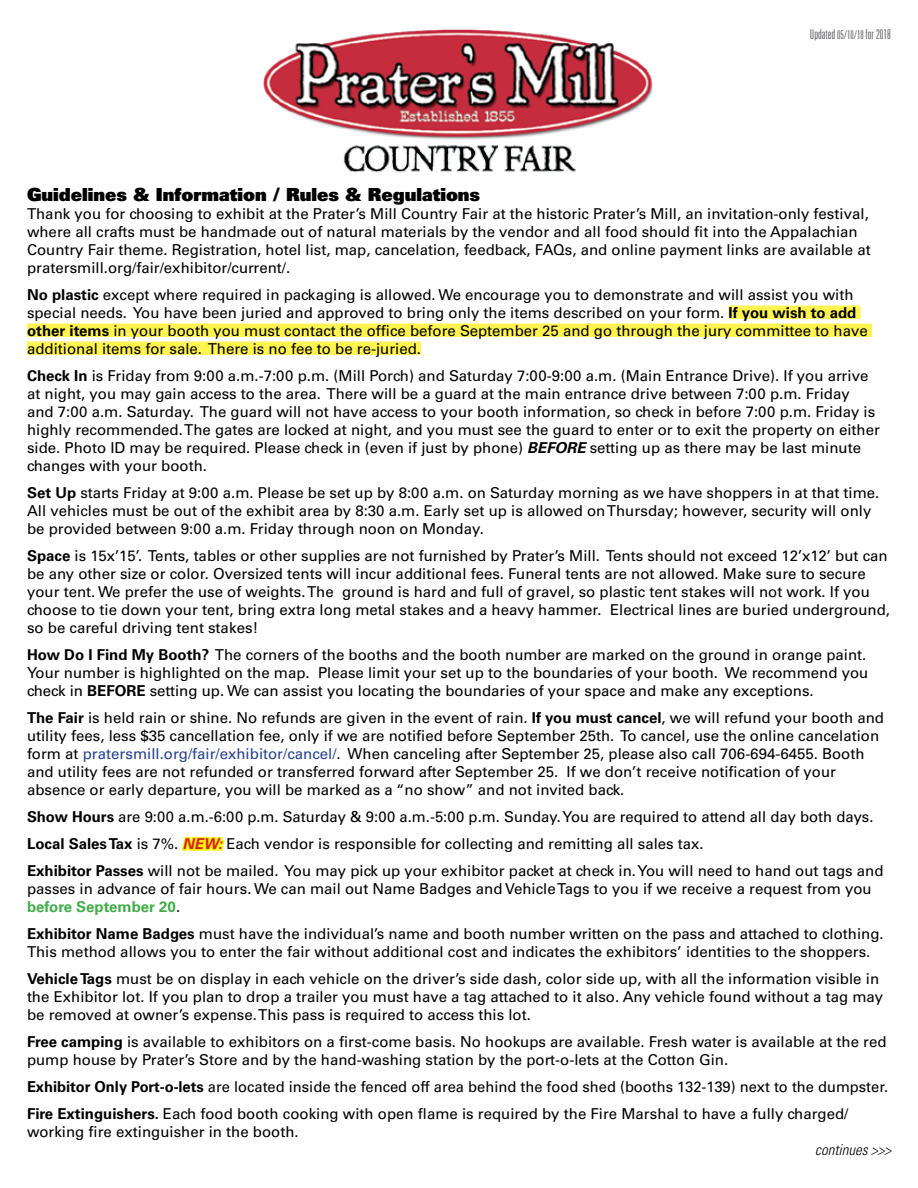
<style>
.page{position:relative;width:918px;height:1188px;background:#fff}
.page>*{position:absolute;margin:0;border:0;box-sizing:border-box;transform-origin:0 0}
.t1{font:900 18px "Univers";color:#000}
.t2{font:15px/18px "Univers";color:#000}
.t3{font:italic 300 condensed 15px "Univers";color:#000}
.t4{font:300 ultra-condensed 13.5px "Univers";color:#696a6d}
.s1{font-size:12px}
.s2{font-weight:700}
.s3{font-weight:700;font-style:italic}
.s4{color:#25408f}
.s5{font-weight:700;font-style:italic;color:#d2232a}
.s6{font-weight:700;color:#41ad49}
</style>
<div class="page">
<div style="left:729px;top:306px;width:132px;height:13px;background:#fff450"></div>
<div style="left:27px;top:324px;width:845px;height:13px;background:#fff450"></div>
<div style="left:27px;top:342px;width:394px;height:13px;background:#fff450"></div>
<svg style="left:181px;top:836px;width:44px;height:15px"></svg>
<img style="left:263px;top:29px;width:390px;height:144px">
<p class="t4" style="left:810px;top:27px;width:83px">Updated <span class="s1">05/10/18</span> for 2018</p>
<p class="t1" style="left:27px;top:183px;width:455px">Guidelines &amp; Information / Rules &amp; Regulations</p>
<p class="t2" style="left:27px;top:205px;width:845px">Thank you for choosing to exhibit at the Prater’s Mill Country Fair at the historic Prater’s Mill, an invitation-only festival, where all crafts must be handmade out of natural materials by the vendor and all food should fit into the Appalachian Country Fair theme. Registration, hotel list, map, cancelation, feedback, FAQs, and online payment links are available at pratersmill.org/fair/exhibitor/current/.</p>
<p class="t2" style="left:27px;top:286px;width:842px"><span class="s2">No plastic</span> except where required in packaging is allowed. We encourage you to demonstrate and will assist you with special needs. You have been juried and approved to bring only the items described on your form. <span class="s2">If you wish to add other items</span> in your booth you must contact the office before September 25 and go through the jury committee to have additional items for sale. There is no fee to be re-juried.</p>
<p class="t2" style="left:27px;top:367px;width:854px"><span class="s2">Check In</span> is Friday from 9:00 a.m.-7:00 p.m. (Mill Porch) and Saturday 7:00-9:00 a.m. (Main Entrance Drive). If you arrive at night, you may gain access to the area. There will be a guard at the main entrance drive between 7:00 p.m. Friday and 7:00 a.m. Saturday. The guard will not have access to your booth information, so check in before 7:00 p.m. Friday is highly recommended. The gates are locked at night, and you must see the guard to enter or to exit the property on either side. Photo ID may be required. Please check in (even if just by phone) <span class="s3">BEFORE</span> setting up as there may be last minute changes with your booth.</p>
<p class="t2" style="left:27px;top:484px;width:854px"><span class="s2">Set Up</span> starts Friday at 9:00 a.m. Please be set up by 8:00 a.m. on Saturday morning as we have shoppers in at that time.<br>All vehicles must be out of the exhibit area by 8:30 a.m. Early set up is allowed on Thursday; however, security will only be provided between 9:00 a.m. Friday through noon on Monday.</p>
<p class="t2" style="left:27px;top:547px;width:865px"><span class="s2">Space</span> is 15x’15’. Tents, tables or other supplies are not furnished by Prater’s Mill. Tents should not exceed 12’x12’ but can be any other size or color. Oversized tents will incur additional fees. Funeral tents are not allowed. Make sure to secure your tent. We prefer the use of weights. The ground is hard and full of gravel, so plastic tent stakes will not work. If you choose to tie down your tent, bring extra long metal stakes and a heavy hammer. Electrical lines are buried underground, so be careful driving tent stakes!</p>
<p class="t2" style="left:27px;top:646px;width:843px"><span class="s2">How Do I Find My Booth?</span> The corners of the booths and the booth number are marked on the ground in orange paint.<br>Your number is highlighted on the map. Please limit your set up to the boundaries of your booth. We recommend you check in <span class="s2">BEFORE</span> setting up. We can assist you locating the boundaries of your space and make any exceptions.</p>
<p class="t2" style="left:27px;top:709px;width:859px"><span class="s2">The Fair</span> is held rain or shine. No refunds are given in the event of rain. <span class="s2">If you must cancel</span>, we will refund your booth and utility fees, less $35 cancellation fee, only if we are notified before September 25th. To cancel, use the online cancelation form at <span class="s4">pratersmill.org/fair/exhibitor/cancel/</span>. When canceling after September 25, please also call 706-694-6455. Booth and utility fees are not refunded or transferred forward after September 25. If we don’t receive notification of your absence or early departure, you will be marked as a “no show” and not invited back.</p>
<p class="t2" style="left:27px;top:804px;width:858px;line-height:27px"><span class="s2">Show Hours</span> are 9:00 a.m.-6:00 p.m. Saturday &amp; 9:00 a.m.-5:00 p.m. Sunday. You are required to attend all day both days.<br><span class="s2">Local Sales Tax</span> is 7%. <span class="s5">NEW:</span> Each vendor is responsible for collecting and remitting all sales tax.<br><span class="s2">Exhibitor Passes</span> will not be mailed. You may pick up your exhibitor packet at check in. You will need to hand out tags and</p>
<p class="t2" style="left:27px;top:880px;width:846px">passes in advance of fair hours. We can mail out Name Badges and Vehicle Tags to you if we receive a request from you <span class="s6">before September 20</span>.</p>
<p class="t2" style="left:27px;top:925px;width:858px"><span class="s2">Exhibitor Name Badges</span> must have the individual’s name and booth number written on the pass and attached to clothing.<br>This method allows you to enter the fair without additional cost and indicates the exhibitors’ identities to the shoppers.</p>
<p class="t2" style="left:27px;top:970px;width:858px"><span class="s2">Vehicle Tags</span> must be on display in each vehicle on the driver’s side dash, color side up, with all the information visible in the Exhibitor lot. If you plan to drop a trailer you must have a tag attached to it also. Any vehicle found without a tag may be removed at owner’s expense. This pass is required to access this lot.</p>
<p class="t2" style="left:27px;top:1033px;width:861px"><span class="s2">Free camping</span> is available to exhibitors on a first-come basis. No hookups are available. Fresh water is available at the red pump house by Prater’s Store and by the hand-washing station by the port-o-lets at the Cotton Gin.</p>
<p class="t2" style="left:27px;top:1074px;width:863px;line-height:27px"><span class="s2">Exhibitor Only Port-o-lets</span> are located inside the fenced off area behind the food shed (booths 132-139) next to the dumpster.<br><span class="s2">Fire Extinguishers.</span> Each food booth cooking with open flame is required by the Fire Marshal to have a fully charged/</p>
<p class="t2" style="left:27px;top:1123px;width:273px">working fire extinguisher in the booth.</p>
<p class="t3" style="left:815px;top:1141px;width:77px">continues &gt;&gt;&gt;</p>
</div>
